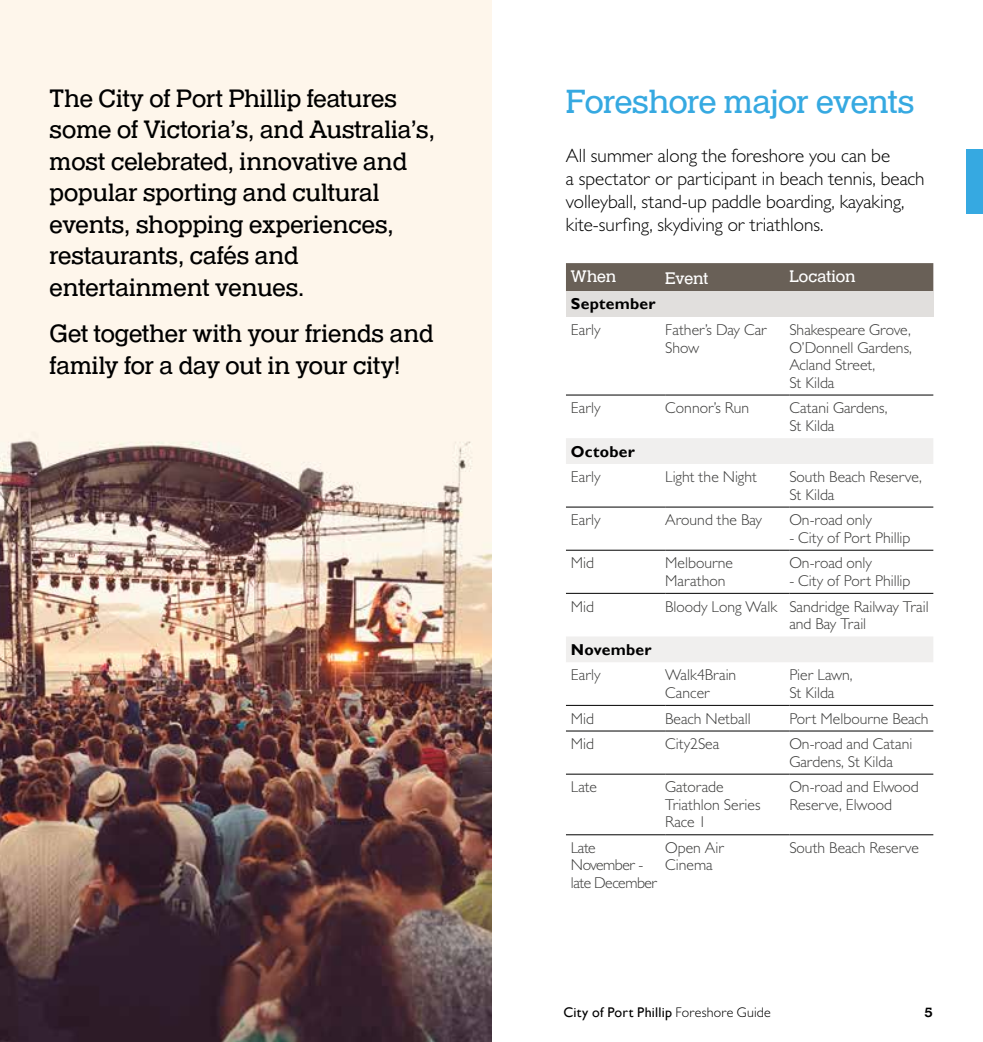
<style>
.page{position:relative;width:983px;height:1042px;background:#fff}
.page>*{position:absolute;margin:0;border:0;box-sizing:border-box;transform-origin:0 0}
.t1{font:35px "Helserif Boo";letter-spacing:-.015em;color:#36a9e1}
.t2{font:26.25px/31.5px "Helserif Boo";color:#000}
.t3{font:300 19.25px/23.1px "Gill Sans MT Std";color:#000}
.t4{font:17.5px "Helserif Boo";letter-spacing:-.005em;color:#fff}
.t5{font:300 15.75px/17.5px "Gill Sans MT Std";color:#3c3c3b}
.t6{font:300 15.75px/17.5px "Gill Sans MT Std";letter-spacing:-.03em;color:#3c3c3b}
.t7{font:700 15.75px "Gill Sans";letter-spacing:.015em;color:#000}
.t8{font:14px "Gill Sans";letter-spacing:.015em;color:#000}
.t9{font:500 14px "Helserif";color:#000}
.s1{font-family:"Gill Sans MT Std";font-weight:300}
</style>
<div class="page">
<img style="left:0;top:0;width:491px;height:1042px">
<div style="left:566px;top:263px;width:367px;height:28px;background:#696057"></div>
<div style="left:566px;top:291px;width:367px;height:26px;background:#e1dfdd"></div>
<svg style="left:566px;top:438px;width:367px;height:224px"></svg>
<hr style="left:566px;top:507px;width:99px;height:1px;background:#000">
<hr style="left:665px;top:507px;width:124px;height:1px;background:#000">
<hr style="left:789px;top:507px;width:144px;height:1px;background:#000">
<hr style="left:566px;top:550px;width:99px;height:1px;background:#000">
<hr style="left:665px;top:550px;width:124px;height:1px;background:#000">
<hr style="left:789px;top:550px;width:144px;height:1px;background:#000">
<hr style="left:566px;top:705px;width:99px;height:1px;background:#000">
<hr style="left:665px;top:705px;width:124px;height:1px;background:#000">
<hr style="left:789px;top:705px;width:144px;height:1px;background:#000">
<hr style="left:566px;top:731px;width:99px;height:1px;background:#000">
<hr style="left:665px;top:731px;width:124px;height:1px;background:#000">
<hr style="left:789px;top:731px;width:144px;height:1px;background:#000">
<hr style="left:566px;top:774px;width:99px;height:1px;background:#000">
<hr style="left:665px;top:774px;width:124px;height:1px;background:#000">
<hr style="left:789px;top:774px;width:144px;height:1px;background:#000">
<hr style="left:566px;top:395px;width:99px;height:1px;background:#000">
<hr style="left:665px;top:395px;width:124px;height:1px;background:#000">
<hr style="left:789px;top:395px;width:144px;height:1px;background:#000">
<hr style="left:566px;top:593px;width:99px;height:1px;background:#000">
<hr style="left:665px;top:593px;width:124px;height:1px;background:#000">
<hr style="left:789px;top:593px;width:144px;height:1px;background:#000">
<hr style="left:566px;top:834px;width:99px;height:1px;background:#000">
<hr style="left:665px;top:834px;width:124px;height:1px;background:#000">
<hr style="left:789px;top:834px;width:144px;height:1px;background:#000">
<div style="left:966px;top:149px;width:16px;height:64px;background:#36a9e1"></div>
<h2 class="t2" style="left:50px;top:84px;width:386px">The City of Port Phillip features some of Victoria’s, and Australia’s, most celebrated, innovative and popular sporting and cultural events, shopping experiences, restaurants, cafés and entertainment venues.</h2>
<h2 class="t2" style="left:50px;top:320px;width:385px">Get together with your friends and family for a day out in your city!</h2>
<h1 class="t1" style="left:566px;top:81px;width:350px">Foreshore major events</h1>
<p class="t3" style="left:566px;top:144px;width:360px">All summer along the foreshore you can be<br>a spectator or participant in beach tennis, beach volleyball, stand-up paddle boarding, kayaking, kite-surfing, skydiving or triathlons.</p>
<p class="t4" style="left:570px;top:266px;width:47px">When</p>
<p class="t4" style="left:665px;top:268px;width:44px">Event</p>
<p class="t4" style="left:789px;top:266px;width:68px">Location</p>
<p class="t7" style="left:570px;top:295px;width:86px">September</p>
<p class="t5" style="left:570px;top:321px;width:31px">Early</p>
<p class="t5" style="left:665px;top:321px;width:103px">Father’s Day Car<br>Show</p>
<p class="t5" style="left:789px;top:321px;width:124px">Shakespeare Grove,<br>O’Donnell Gardens,<br>Acland Street,<br>St Kilda</p>
<p class="t5" style="left:570px;top:399px;width:31px">Early</p>
<p class="t5" style="left:665px;top:399px;width:85px">Connor’s Run</p>
<p class="t5" style="left:789px;top:399px;width:100px">Catani Gardens,<br>St Kilda</p>
<p class="t7" style="left:570px;top:442px;width:65px">October</p>
<p class="t5" style="left:570px;top:468px;width:31px">Early</p>
<p class="t5" style="left:665px;top:468px;width:93px">Light the Night</p>
<p class="t5" style="left:789px;top:468px;width:134px">South Beach Reserve,<br>St Kilda</p>
<p class="t5" style="left:570px;top:511px;width:31px">Early</p>
<p class="t5" style="left:665px;top:511px;width:98px">Around the Bay</p>
<p class="t5" style="left:789px;top:511px;width:84px">On-road only</p>
<p class="t5" style="left:789px;top:528px;width:123px">- City of Port Phillip</p>
<p class="t5" style="left:570px;top:554px;width:25px">Mid</p>
<p class="t5" style="left:665px;top:554px;width:69px">Melbourne<br>Marathon</p>
<p class="t5" style="left:789px;top:554px;width:84px">On-road only</p>
<p class="t5" style="left:789px;top:571px;width:123px">- City of Port Phillip</p>
<p class="t5" style="left:570px;top:597px;width:25px">Mid</p>
<p class="t5" style="left:789px;top:597px;width:141px;text-indent:-124px">Bloody Long Walk Sandridge Railway Trail and Bay Trail</p>
<p class="t7" style="left:570px;top:640px;width:82px">November</p>
<p class="t5" style="left:570px;top:666px;width:31px">Early</p>
<p class="t5" style="left:665px;top:666px;width:73px">Walk4Brain<br>Cancer</p>
<p class="t5" style="left:789px;top:666px;width:65px">Pier Lawn,<br>St Kilda</p>
<p class="t5" style="left:570px;top:709px;width:25px">Mid</p>
<p class="t5" style="left:665px;top:709px;width:87px">Beach Netball</p>
<p class="t5" style="left:789px;top:709px;width:141px">Port Melbourne Beach</p>
<p class="t5" style="left:570px;top:735px;width:25px">Mid</p>
<p class="t5" style="left:665px;top:735px;width:56px">City2Sea</p>
<p class="t5" style="left:789px;top:735px;width:124px">On-road and Catani<br>Gardens, St Kilda</p>
<p class="t5" style="left:570px;top:778px;width:28px">Late</p>
<p class="t5" style="left:665px;top:778px;width:97px">Gatorade<br>Triathlon Series<br>Race 1</p>
<p class="t5" style="left:789px;top:778px;width:131px">On-road and Elwood<br>Reserve, Elwood</p>
<p class="t6" style="left:570px;top:838px;width:88px">Late<br>November - late December</p>
<p class="t5" style="left:665px;top:838px;width:61px">Open Air<br>Cinema</p>
<p class="t5" style="left:789px;top:838px;width:131px">South Beach Reserve</p>
<p class="t8" style="left:563px;top:1004px;width:209px">City of Port Phillip <span class="s1">Foreshore Guide</span></p>
<p class="t9" style="left:924px;top:1004px;width:10px">5</p>
</div>
